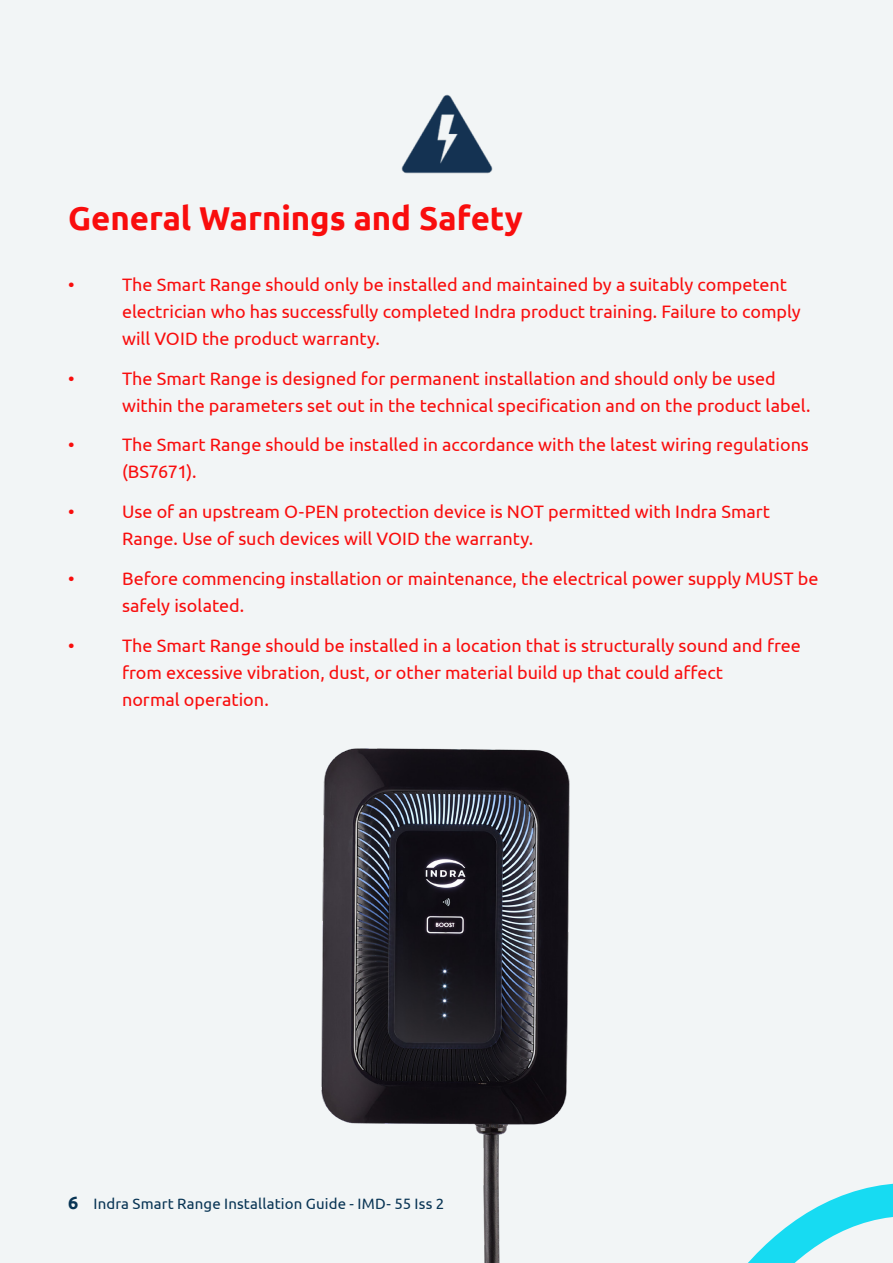
<style>
.page{position:relative;width:893px;height:1263px;background:#f2f5f6}
.page>*{position:absolute;margin:0;border:0;box-sizing:border-box;transform-origin:0 0}
.Heading_3{font:700 33px "Ubuntu";color:#f90d0d}
.Intro{font:18px/27px "Ubuntu";color:#f90d0d}
.t1{font:15px "Ubuntu";letter-spacing:.01em;color:#083454}
.s1{font-weight:700;font-size:18px}
</style>
<div class="page">
<svg style="left:758px;top:1183px;width:135px;height:80px"></svg>
<img style="left:401px;top:94px;width:92px;height:80px">
<img style="left:321px;top:748px;width:437px;height:515px">
<p class="Heading_3" style="left:68px;top:198px;width:456px">General Warnings and Safety</p>
<p class="Intro" style="left:68px;top:270px;width:8px">•</p>
<p class="Intro" style="left:122px;top:270px;width:680px">The Smart Range should only be installed and maintained by a suitably competent electrician who has successfully completed Indra product training. Failure to comply will VOID the product warranty.</p>
<p class="Intro" style="left:68px;top:364px;width:8px">•</p>
<p class="Intro" style="left:122px;top:364px;width:690px">The Smart Range is designed for permanent installation and should only be used within the parameters set out in the technical specification and on the product label.</p>
<p class="Intro" style="left:68px;top:431px;width:8px">•</p>
<p class="Intro" style="left:122px;top:431px;width:688px">The Smart Range should be installed in accordance with the latest wiring regulations (BS7671).</p>
<p class="Intro" style="left:68px;top:498px;width:8px">•</p>
<p class="Intro" style="left:122px;top:498px;width:650px">Use of an upstream O-PEN protection device is NOT permitted with Indra Smart<br>Range. Use of such devices will VOID the warranty.</p>
<p class="Intro" style="left:68px;top:564px;width:8px">•</p>
<p class="Intro" style="left:122px;top:564px;width:698px">Before commencing installation or maintenance, the electrical power supply MUST be safely isolated.</p>
<p class="Intro" style="left:68px;top:631px;width:8px">•</p>
<p class="Intro" style="left:122px;top:631px;width:680px">The Smart Range should be installed in a location that is structurally sound and free from excessive vibration, dust, or other material build up that could affect<br>normal operation.</p>
<p class="t1" style="left:68px;top:1194px;width:378px"><span class="s1">6</span> Indra Smart Range Installation Guide - IMD- 55 Iss 2</p>
</div>
